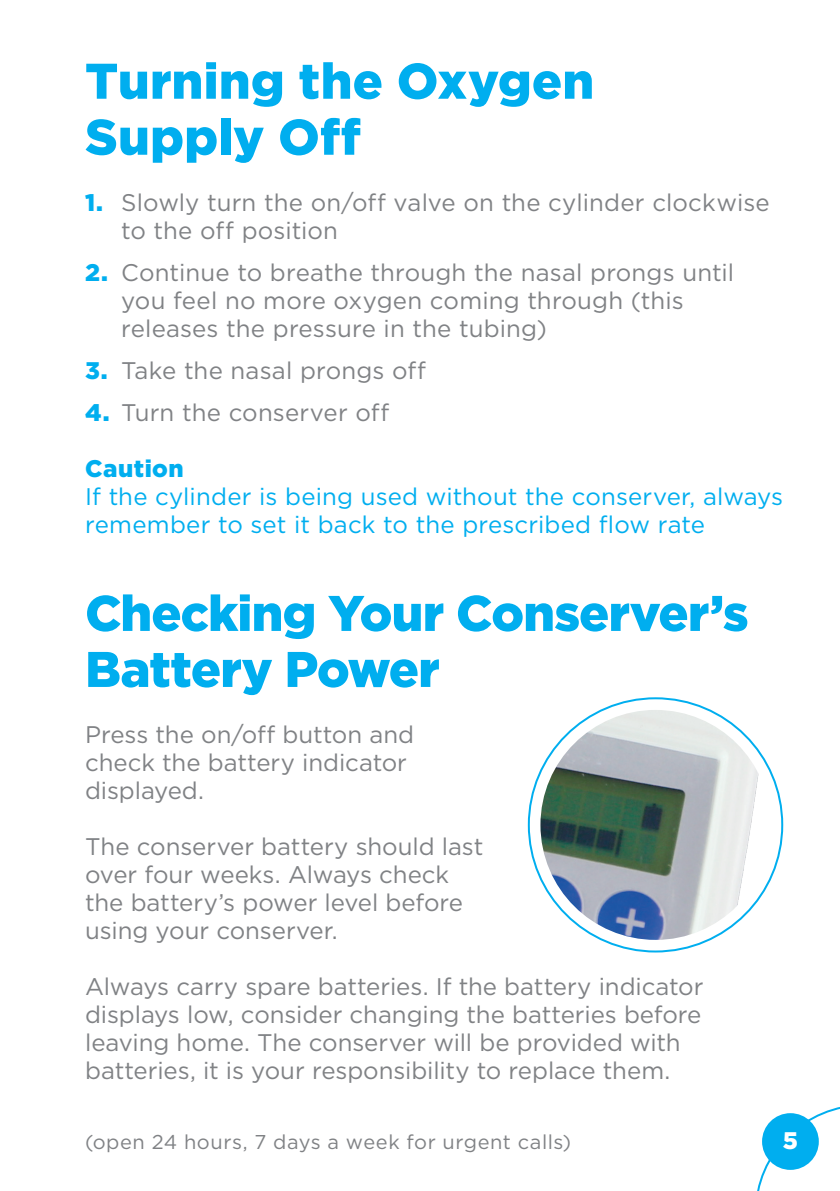
<style>
.page{position:relative;width:840px;height:1191px;background:#fff}
.page>*{position:absolute;margin:0;border:0;box-sizing:border-box;transform-origin:0 0}
.t1{font:900 50px/56px "Gotham";letter-spacing:-.015em;color:#00aeef}
.t2{font:900 50px/56px "Gotham";letter-spacing:.005em;color:#00aeef}
.t3{font:24px/28px "Gotham";color:#808285}
.t4{font:24px/28px "Gotham";letter-spacing:.005em;color:#00aeef}
.t5{font:900 24px "Gotham";letter-spacing:.02em;color:#00aeef}
.t6{font:900 24px "Gotham";color:#fff}
.t7{font:20px "Gotham";letter-spacing:.025em;color:#808285}
.s1{font-weight:900;color:#00aeef}
</style>
<div class="page">
<img style="left:540px;top:710px;width:230px;height:230px;border-radius:115px">
<svg style="left:757px;top:1107px;width:82px;height:84px"></svg>
<div style="left:761px;top:1113px;width:57px;height:56px;background:#00aeef;border-radius:50%"></div>
<h1 class="t2" style="left:85px;top:52px;width:510px">Turning the Oxygen<br>Supply Off</h1>
<p class="t3" style="left:121px;top:188px;width:649px;text-indent:-36px"><span class="s1">1.</span> Slowly turn the on/off valve on the cylinder clockwise to the off position</p>
<p class="t3" style="left:121px;top:258px;width:614px;text-indent:-36px"><span class="s1">2.</span> Continue to breathe through the nasal prongs until you feel no more oxygen coming through (this releases the pressure in the tubing)</p>
<p class="t3" style="left:85px;top:356px;width:342px"><span class="s1">3.</span> Take the nasal prongs off</p>
<p class="t3" style="left:85px;top:398px;width:305px"><span class="s1">4.</span> Turn the conserver off</p>
<p class="t5" style="left:85px;top:454px;width:100px">Caution</p>
<p class="t4" style="left:85px;top:482px;width:699px">If the cylinder is being used without the conserver, always remember to set it back to the prescribed flow rate</p>
<h1 class="t1" style="left:85px;top:584px;width:664px">Checking Your Conserver’s<br>Battery Power</h1>
<p class="t3" style="left:85px;top:720px;width:330px">Press the on/off button and check the battery indicator displayed.</p>
<p class="t3" style="left:85px;top:832px;width:399px">The conserver battery should last over four weeks. Always check the battery’s power level before using your conserver.</p>
<p class="t3" style="left:85px;top:972px;width:619px">Always carry spare batteries. If the battery indicator displays low, consider changing the batteries before leaving home. The conserver will be provided with batteries, it is your responsibility to replace them.</p>
<p class="t7" style="left:85px;top:1131px;width:487px">(open 24 hours, 7 days a week for urgent calls)</p>
<p class="t6" style="left:782px;top:1126px;width:17px">5</p>
</div>
